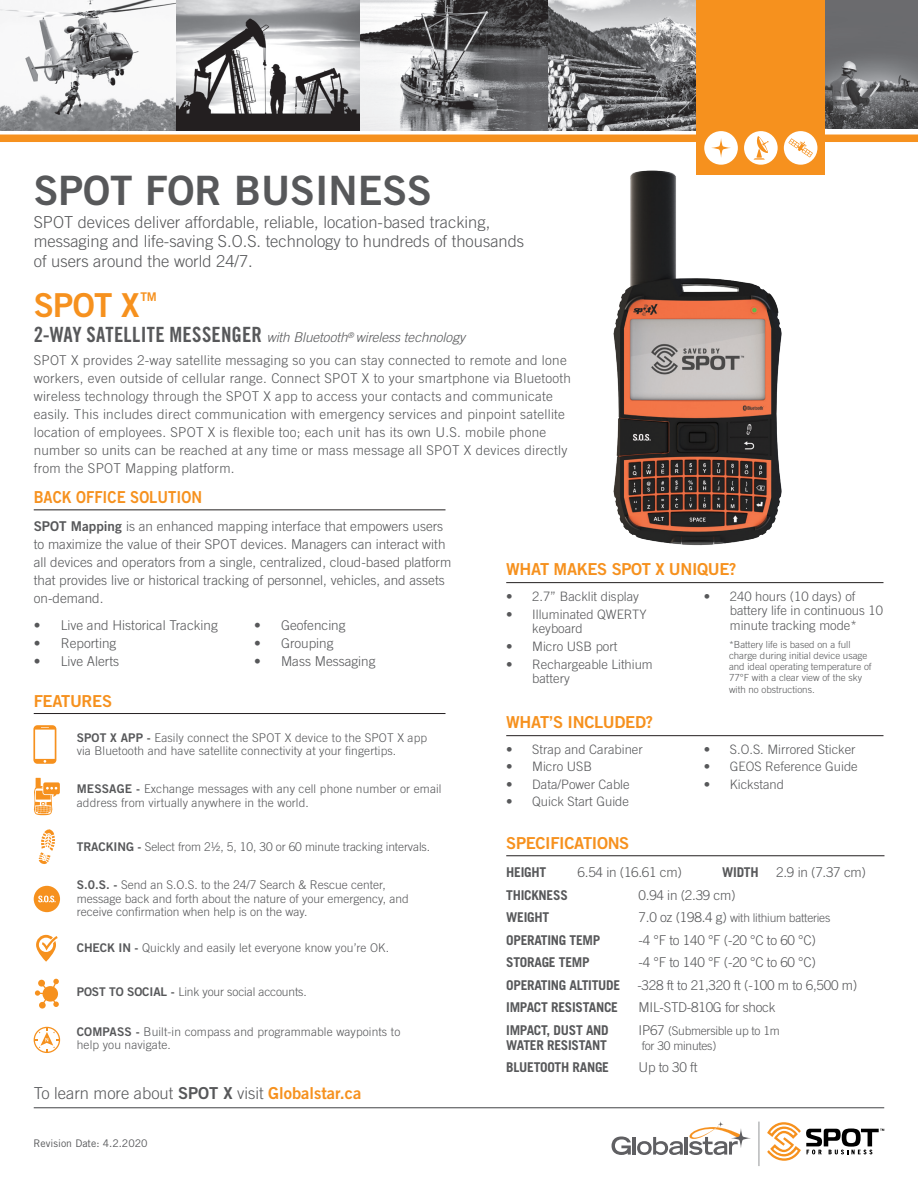
<style>
.page{position:relative;width:918px;height:1188px;background:#fff}
.page>*{position:absolute;margin:0;border:0;box-sizing:border-box;transform-origin:0 0}
.t1{font:40.5px "Trade Gothic Bold Two";color:#57585a}
.t2{font:33px "Trade Gothic Bold Two";color:#f6911e}
.t3{font:300 16.5px/19.5px "Trade Gothic";color:#57585a}
.t4{font:16.5px "Trade Gothic Bold Two";letter-spacing:-.02em;color:#f6911e}
.t5{font:16.5px "Trade Gothic Bold Two";color:#f6911e;scale:.9 1}
.t6{font:300 13.5px/18px "Trade Gothic";letter-spacing:.02em;color:#57585a}
.t7{font:300 13.5px/18px "Trade Gothic";color:#57585a}
.t8{font:700 13.5px "Trade Gothic";letter-spacing:-.02em;color:#57585a}
.t9{font:300 13.5px "Trade Gothic";letter-spacing:-.02em;color:#57585a}
.t10{font:italic 300 13.5px "Trade Gothic";letter-spacing:-.005em;color:#57585a}
.t11{font:300 13.05px/14.4px "Trade Gothic";color:#57585a}
.t12{font:300 12px/13.5px "Trade Gothic";letter-spacing:.01em;color:#57585a}
.t13{font:300 12px "Trade Gothic";letter-spacing:-.01em;color:#57585a}
.t14{font:300 12px "Trade Gothic";letter-spacing:-.02em;color:#57585a}
.t15{font:12px "Trade Gothic Bold Two";color:#f6911e}
.t16{font:10.5px "Trade Gothic";color:#57585a}
.t17{font:300 9.75px/11.1px "Trade Gothic";color:#57585a}
.s1{font-family:"Trade Gothic Bold Cond Twenty";font-weight:400;font-style:normal;font-size:21px}
.s2{font-family:"Trade Gothic Bold Two";font-weight:400}
.s3{font-family:"Trade Gothic Bold Two";font-weight:400;color:#f6911e}
.s4{font-size:13.5px}
</style>
<div class="page">
<hr style="left:34px;top:713px;width:412px;height:1px;background:#231f20">
<hr style="left:34px;top:510px;width:412px;height:1px;background:#231f20">
<img style="left:0;top:0;width:328px;height:130px">
<div style="left:0;top:135px;width:918px;height:7px;background:#f6911e"></div>
<img style="left:825px;top:0;width:93px;height:129px">
<img style="left:328px;top:0;width:221px;height:130px">
<img style="left:549px;top:0;width:147px;height:130px">
<div style="left:696px;top:0;width:129px;height:175px;background:#f6911e"></div>
<svg style="left:704px;top:131px;width:113px;height:34px"></svg>
<hr style="left:633px;top:1137px;width:3px;height:18px;background:#5f5f62">
<svg style="left:612px;top:1136px;width:19px;height:19px"></svg>
<svg style="left:637px;top:1122px;width:114px;height:33px"></svg>
<hr style="left:34px;top:1107px;width:850px;height:1px;background:#57585a">
<hr style="left:759px;top:1122px;width:1px;height:44px;background:#939598">
<img style="left:613px;top:145px;width:185px;height:401px">
<svg style="left:34px;top:886px;width:26px;height:26px"></svg>
<svg style="left:39px;top:829px;width:16px;height:35px"></svg>
<svg style="left:35px;top:979px;width:24px;height:30px"></svg>
<svg style="left:36px;top:935px;width:22px;height:27px"></svg>
<div style="left:34px;top:1027px;width:26px;height:26px;border:1px solid #f6911e;border-radius:50%"></div>
<svg style="left:34px;top:1027px;width:25px;height:25px"></svg>
<svg style="left:34px;top:778px;width:26px;height:37px"></svg>
<hr style="left:506px;top:735px;width:378px;height:1px;background:#231f20">
<hr style="left:506px;top:582px;width:378px;height:1px;background:#231f20">
<hr style="left:506px;top:856px;width:378px;height:1px;background:#231f20">
<svg style="left:767px;top:1122px;width:117px;height:39px"></svg>
<svg style="left:33px;top:725px;width:23px;height:39px"></svg>
<p class="t1" style="left:34px;top:166px;width:400px">SPOT FOR BUSINESS</p>
<p class="t3" style="left:34px;top:212px;width:492px">SPOT devices deliver affordable, reliable, location-based tracking, messaging and life-saving S.O.S. technology to hundreds of thousands of users around the world 24/7.</p>
<p class="t2" style="left:34px;top:284px;width:107px">SPOT X</p>
<p class="t15" style="left:141px;top:289px;width:18px">TM</p>
<p class="t10" style="left:34px;top:329px;width:433px"><span class="s1">2-WAY SATELLITE MESSENGER</span> with Bluetooth<sup>®</sup> wireless technology</p>
<p class="t6" style="left:34px;top:351px;width:539px">SPOT X provides 2-way satellite messaging so you can stay connected to remote and lone workers, even outside of cellular range. Connect SPOT X to your smartphone via Bluetooth wireless technology through the SPOT X app to access your contacts and communicate easily. This includes direct communication with emergency services and pinpoint satellite location of employees. SPOT X is flexible too; each unit has its own U.S. mobile phone number so units can be reached at any time or mass message all SPOT X devices directly from the SPOT Mapping platform.</p>
<p class="t5" style="left:34px;top:487px;width:189px">BACK OFFICE SOLUTION</p>
<p class="t7" style="left:34px;top:517px;width:419px"><span class="s2">SPOT Mapping</span> is an enhanced mapping interface that empowers users to maximize the value of their SPOT devices. Managers can interact with all devices and operators from a single, centralized, cloud-based platform that provides live or historical tracking of personnel, vehicles, and assets on-demand.</p>
<p class="t7" style="left:34px;top:616px;width:186px">• Live and Historical Tracking</p>
<p class="t7" style="left:34px;top:634px;width:84px">• Reporting</p>
<p class="t7" style="left:34px;top:652px;width:87px">• Live Alerts</p>
<p class="t4" style="left:34px;top:691px;width:80px">FEATURES</p>
<p class="t7" style="left:254px;top:616px;width:93px">• Geofencing</p>
<p class="t7" style="left:254px;top:634px;width:81px">• Grouping</p>
<p class="t7" style="left:254px;top:652px;width:123px">• Mass Messaging</p>
<p class="t12" style="left:77px;top:731px;width:352px"><span class="s2">SPOT X APP -</span> Easily connect the SPOT X device to the SPOT X app via Bluetooth and have satellite connectivity at your fingertips.</p>
<p class="t12" style="left:77px;top:782px;width:366px"><span class="s2">MESSAGE -</span> Exchange messages with any cell phone number or email address from virtually anywhere in the world.</p>
<p class="t13" style="left:77px;top:839px;width:355px"><span class="s2">TRACKING -</span> Select from 2½, 5, 10, 30 or 60 minute tracking intervals.</p>
<p class="t12" style="left:77px;top:878px;width:333px"><span class="s2">S.0.S. -</span> Send an S.O.S. to the 24/7 Search &amp; Rescue center, message back and forth about the nature of your emergency, and receive confirmation when help is on the way.</p>
<p class="t12" style="left:77px;top:941px;width:314px"><span class="s2">CHECK IN -</span> Quickly and easily let everyone know you’re OK.</p>
<p class="t13" style="left:77px;top:985px;width:231px"><span class="s2">POST TO SOCIAL -</span> Link your social accounts.</p>
<p class="t12" style="left:77px;top:1025px;width:325px"><span class="s2">COMPASS -</span> Built-in compass and programmable waypoints to help you navigate.</p>
<p class="t3" style="left:34px;top:1083px;width:329px">To learn more about <span class="s2">SPOT X</span> visit <span class="s3">Globalstar.ca</span></p>
<p class="t16" style="left:34px;top:1137px;width:116px">Revision Date: 4.2.2020</p>
<p class="t4" style="left:506px;top:559px;width:232px">WHAT MAKES SPOT X UNIQUE?</p>
<p class="t11" style="left:506px;top:589px;width:134px">• 2.7” Backlit display</p>
<p class="t11" style="left:532px;top:607px;width:116px;text-indent:-26px">• Illuminated QWERTY keyboard</p>
<p class="t11" style="left:506px;top:639px;width:113px">• Micro USB port</p>
<p class="t11" style="left:532px;top:657px;width:122px;text-indent:-26px">• Rechargeable Lithium battery</p>
<p class="t11" style="left:730px;top:589px;width:155px;text-indent:-26px">• 240 hours (10 days) of battery life in continuous 10 minute tracking mode*</p>
<p class="t17" style="left:729px;top:639px;width:144px">*Battery life is based on a full charge during initial device usage and ideal operating temperature of<br>77°F with a clear view of the sky with no obstructions.</p>
<p class="t4" style="left:506px;top:712px;width:148px">WHAT’S INCLUDED?</p>
<p class="t11" style="left:506px;top:742px;width:138px">• Strap and Carabiner</p>
<p class="t11" style="left:506px;top:759px;width:87px">• Micro USB</p>
<p class="t11" style="left:506px;top:777px;width:125px">• Data/Power Cable</p>
<p class="t11" style="left:506px;top:794px;width:124px">• Quick Start Guide</p>
<p class="t11" style="left:704px;top:742px;width:153px">• S.O.S. Mirrored Sticker</p>
<p class="t11" style="left:704px;top:759px;width:155px">• GEOS Reference Guide</p>
<p class="t11" style="left:704px;top:777px;width:82px">• Kickstand</p>
<p class="t4" style="left:506px;top:833px;width:125px">SPECIFICATIONS</p>
<p class="t8" style="left:506px;top:864px;width:41px">HEIGHT</p>
<p class="t6" style="left:578px;top:863px;width:106px">6.54 in (16.61 cm)</p>
<p class="t8" style="left:722px;top:864px;width:38px">WIDTH</p>
<p class="t6" style="left:776px;top:863px;width:91px">2.9 in (7.37 cm)</p>
<p class="t8" style="left:506px;top:887px;width:63px">THICKNESS</p>
<p class="t6" style="left:639px;top:886px;width:98px">0.94 in (2.39 cm)</p>
<p class="t8" style="left:506px;top:909px;width:44px">WEIGHT</p>
<p class="t14" style="left:639px;top:911px;width:193px"><span class="s4">7.0 oz (198.4 g)</span> with lithium batteries</p>
<p class="t8" style="left:506px;top:932px;width:96px">OPERATING TEMP</p>
<p class="t9" style="left:639px;top:932px;width:179px">-4 °F to 140 °F (-20 °C to 60 °C)</p>
<p class="t8" style="left:506px;top:954px;width:85px">STORAGE TEMP</p>
<p class="t9" style="left:639px;top:954px;width:179px">-4 °F to 140 °F (-20 °C to 60 °C)</p>
<p class="t8" style="left:506px;top:977px;width:115px">OPERATING ALTITUDE</p>
<p class="t9" style="left:637px;top:977px;width:221px">-328 ft to 21,320 ft (-100 m to 6,500 m)</p>
<p class="t8" style="left:506px;top:999px;width:113px">IMPACT RESISTANCE</p>
<p class="t9" style="left:639px;top:999px;width:138px">MIL-STD-810G for shock</p>
<p class="t8" style="left:506px;top:1022px;width:104px">IMPACT, DUST AND</p>
<p class="t14" style="left:639px;top:1023px;width:143px"><span class="s4">IP67</span> (Submersible up to 1m</p>
<p class="t8" style="left:506px;top:1037px;width:102px">WATER RESISTANT</p>
<p class="t14" style="left:642px;top:1038px;width:76px">for 30 minutes)</p>
<p class="t8" style="left:506px;top:1059px;width:104px">BLUETOOTH RANGE</p>
<p class="t6" style="left:639px;top:1058px;width:60px">Up to 30 ft</p>
</div>
